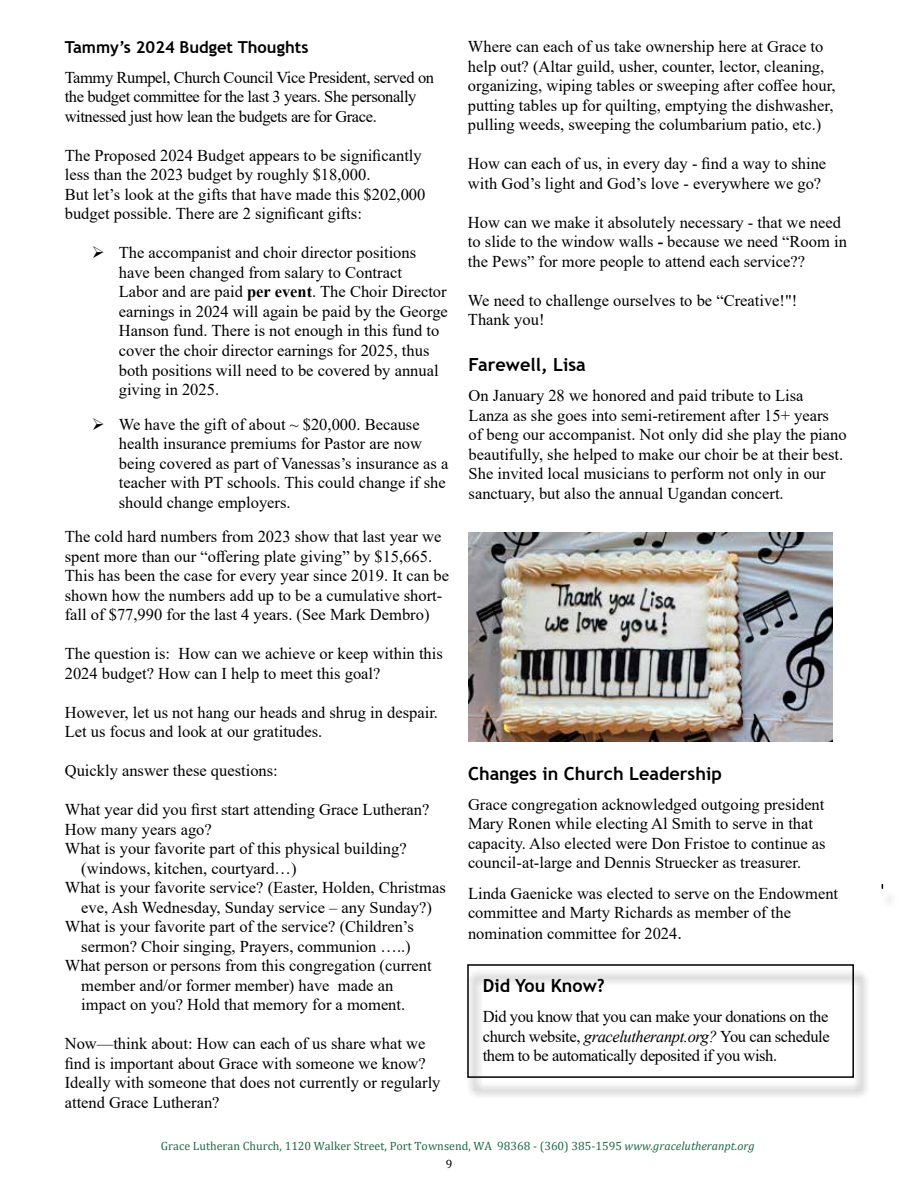
<style>
.page{position:relative;width:918px;height:1188px;background:#fff}
.page>*{position:absolute;margin:0;border:0;box-sizing:border-box;transform-origin:0 0}
.t1{font:700 18px "Trebuchet MS";color:#000}
.t2{font:16.5px/19.5px "Times New Roman";color:#000}
.t3{font:16.5px/19.5px "Times New Roman";letter-spacing:-.025em;color:#000}
.t4{font:700 16.5px "Trebuchet MS";color:#000}
.t5{font:12px/17.9px "Cambria";color:#226947}
.s1{font-weight:700}
.s2{font-size:18px}
.s3{font-style:italic}
.s4{color:#000}
</style>
<div class="page">
<div style="left:466px;top:969px;width:404px;height:130px;background:#000;opacity:.75"></div>
<div style="left:467px;top:964px;width:387px;height:114px;border:2px solid #000"></div>
<img style="left:468px;top:533px;width:364px;height:209px">
<p class="t4" style="left:65px;top:36px;width:245px">Tammy’s 2024 Budget Thoughts</p>
<p class="t3" style="left:65px;top:67px;width:371px">Tammy Rumpel, Church Council Vice President, served on the budget committee for the last 3 years. She personally witnessed just how lean the budgets are for Grace.</p>
<p class="t2" style="left:65px;top:145px;width:362px">The Proposed 2024 Budget appears to be significantly less than the 2023 budget by roughly $18,000.<br>But let’s look at the gifts that have made this $202,000 budget possible. There are 2 significant gifts:</p>
<p class="t2" style="left:119px;top:243px;width:331px;text-indent:-27px">➢ The accompanist and choir director positions have been changed from salary to Contract<br>Labor and are paid <span class="s1">per event</span>. The Choir Director earnings in 2024 will again be paid by the George Hanson fund. There is not enough in this fund to cover the choir director earnings for 2025, thus both positions will need to be covered by annual giving in 2025.</p>
<p class="t2" style="left:119px;top:414px;width:331px;text-indent:-27px">➢ We have the gift of about ~ $20,000. Because health insurance premiums for Pastor are now being covered as part of Vanessas’s insurance as a teacher with PT schools. This could change if she should change employers.</p>
<p class="t2" style="left:65px;top:526px;width:386px">The cold hard numbers from 2023 show that last year we spent more than our “offering plate giving” by $15,665.<br>This has been the case for every year since 2019. It can be shown how the numbers add up to be a cumulative short&shy;fall of $77,990 for the last 4 years. (See Mark Dembro)</p>
<p class="t2" style="left:65px;top:643px;width:380px">The question is: How can we achieve or keep within this<br>2024 budget? How can I help to meet this goal?</p>
<p class="t2" style="left:65px;top:702px;width:375px">However, let us not hang our heads and shrug in despair.<br>Let us focus and look at our gratitudes.</p>
<p class="t2" style="left:65px;top:760px;width:215px">Quickly answer these questions:</p>
<p class="t2" style="left:65px;top:799px;width:366px">What year did you first start attending Grace Lutheran?</p>
<p class="t2" style="left:65px;top:819px;width:149px">How many years ago?</p>
<p class="t2" style="left:65px;top:838px;width:343px">What is your favorite part of this physical building?</p>
<p class="t2" style="left:81px;top:858px;width:217px">(windows, kitchen, courtyard…)</p>
<p class="t2" style="left:65px;top:877px;width:383px">What is your favorite service? (Easter, Holden, Christmas</p>
<p class="t2" style="left:81px;top:897px;width:352px">eve, Ash Wednesday, Sunday service – any Sunday?)</p>
<p class="t2" style="left:65px;top:916px;width:351px">What is your favorite part of the service? (Children’s</p>
<p class="t2" style="left:81px;top:936px;width:331px">sermon? Choir singing, Prayers, communion …..)</p>
<p class="t2" style="left:65px;top:955px;width:369px">What person or persons from this congregation (current</p>
<p class="t2" style="left:81px;top:975px;width:314px">member and/or former member) have made an</p>
<p class="t2" style="left:81px;top:994px;width:326px">impact on you? Hold that memory for a moment.</p>
<p class="t2" style="left:65px;top:1033px;width:377px">Now—think about: How can each of us share what we find is important about Grace with someone we know?<br>Ideally with someone that does not currently or regularly attend Grace Lutheran?</p>
<p class="t2" style="left:468px;top:36px;width:369px">Where can each of us take ownership here at Grace to help out? (Altar guild, usher, counter, lector, cleaning, organizing, wiping tables or sweeping after coffee hour, putting tables up for quilting, emptying the dishwasher, pulling weeds, sweeping the columbarium patio, etc.)</p>
<p class="t2" style="left:468px;top:153px;width:360px">How can each of us, in every day - find a way to shine with God’s light and God’s love - everywhere we go?</p>
<p class="t2" style="left:468px;top:212px;width:380px">How can we make it absolutely necessary - that we need to slide to the window walls <span class="s1">-</span> because we need “Room in the Pews” for more people to attend each service??</p>
<p class="t2" style="left:468px;top:290px;width:331px">We need to challenge ourselves to be “Creative!"!<br>Thank you!</p>
<p class="t1" style="left:469px;top:353px;width:119px">Farewell, Lisa</p>
<p class="t2" style="left:469px;top:385px;width:380px">On January 28 we honored and paid tribute to Lisa Lanza as she goes into semi-retirement after 15+ years of beng our accompanist. Not only did she play the piano beautifully, she helped to make our choir be at their best.<br>She invited local musicians to perform not only in our sanctuary, but also the annual Ugandan concert.</p>
<p class="t1" style="left:468px;top:762px;width:255px">Changes in Church Leadership</p>
<p class="t2" style="left:468px;top:794px;width:359px">Grace congregation acknowledged outgoing president Mary Ronen while electing Al Smith to serve in that capacity. Also elected were Don Fristoe to continue as council-at-large and Dennis Struecker as treasurer.</p>
<p class="t2" style="left:468px;top:883px;width:372px">Linda Gaenicke was elected to serve on the Endowment committee and Marty Richards as member of the</p>
<p class="t2" style="left:468px;top:923px;width:215px">nomination committee for 2024<span class="s2">.</span></p>
<p class="t1" style="left:483px;top:974px;width:124px">Did You Know?</p>
<p class="t2" style="left:483px;top:1006px;width:349px;text-align:justify">Did you know that you can make your donations on the church website, <span class="s3">gracelutheranpt.org?</span> You can schedule them to be automatically deposited if you wish.</p>
<p class="t5" style="left:446px;top:1137px;width:310px;text-indent:-285px">Grace Lutheran Church, 1120 Walker Street, Port Townsend, WA 98368 - (360) 385-1595 <span class="s3">www.gracelutheranpt.org<br></span><span class="s4">9</span></p>
</div>
